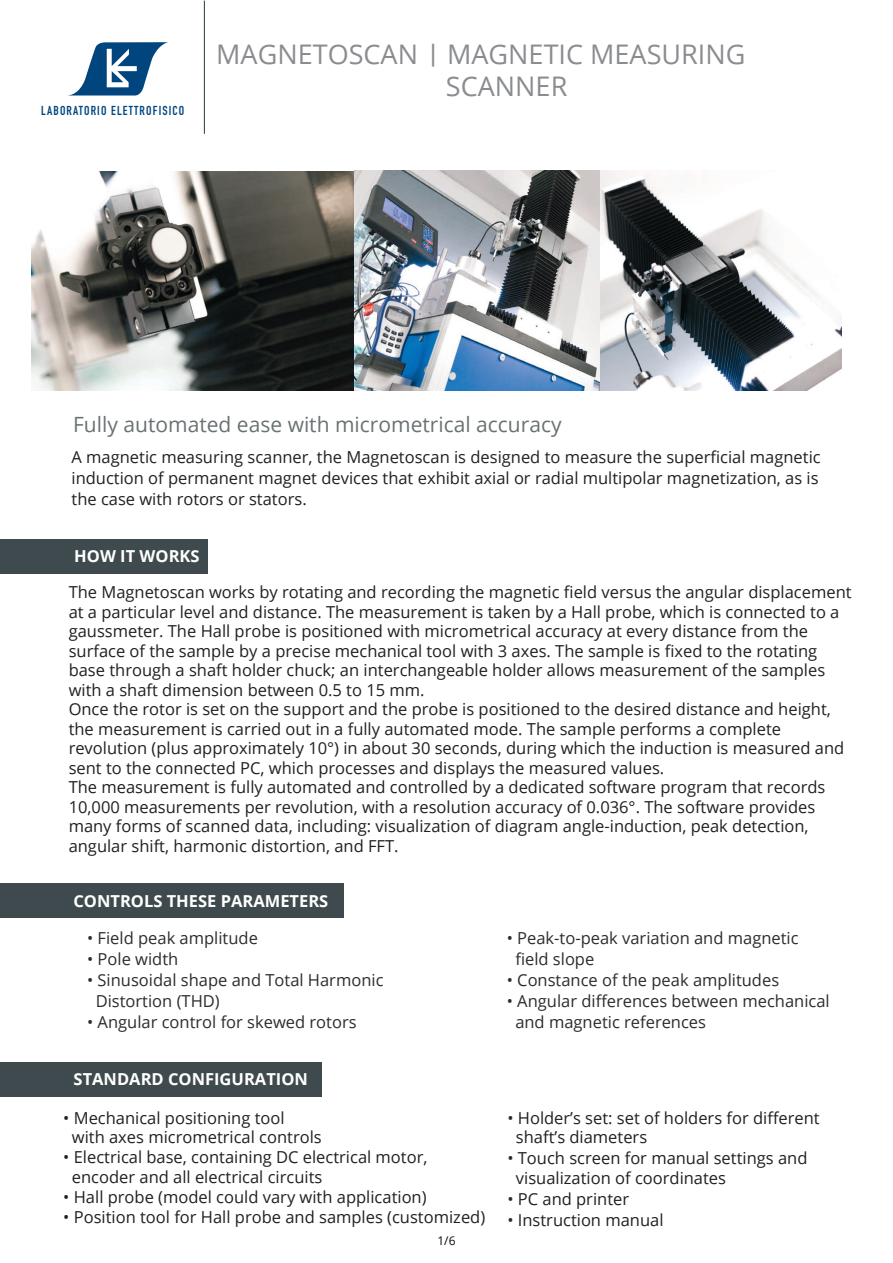
<style>
.page{position:relative;width:893px;height:1263px;background:#fff}
.page>*{position:absolute;margin:0;border:0;box-sizing:border-box;transform-origin:0 0}
.t1{font:27px/32.4px "Open Sans";color:#8a8c8f}
.t2{font:21px "Open Sans";color:#697273}
.t3{font:16.5px/19.5px "Open Sans";color:#231f20}
.t4{font:16.5px/21px "Open Sans";color:#2e2b2c}
.t5{font:700 16.5px "Open Sans";color:#fff}
.t6{font:12.75px "DIN Engschrift";letter-spacing:.09em;color:#01457f}
.t7{font:12px "Open Sans";color:#07090a}
.s1{font-family:"ST Heiti SC";font-weight:500;font-size:24px}
.s2{color:#2e2b2c}
</style>
<div class="page">
<div style="left:0;top:1062px;width:321px;height:34px;background:#3e4a4d"></div>
<img style="left:32px;top:171px;width:322px;height:219px">
<img style="left:354px;top:171px;width:488px;height:219px">
<hr style="left:204px;top:1px;width:1px;height:133px;background:#2d3d3f">
<svg style="left:67px;top:42px;width:101px;height:54px"></svg>
<div style="left:0;top:539px;width:208px;height:34px;background:#3e4a4d"></div>
<div style="left:0;top:883px;width:344px;height:34px;background:#3e4a4d"></div>
<p class="t6" style="left:41px;top:103px;width:145px">LABORATORIO ELETTROFISICO</p>
<h1 class="t1" style="left:446px;top:37px;width:301px;text-indent:-230px">MAGNETOSCAN <span class="s1">|</span> MAGNETIC MEASURING<br>SCANNER</h1>
<p class="t2" style="left:73px;top:409px;width:490px">Fully automated ease with micrometrical accuracy</p>
<p class="t3" style="left:72px;top:446px;width:751px;line-height:21px">A magnetic measuring scanner, the Magnetoscan is designed to measure the superficial magnetic induction of permanent magnet devices that exhibit axial or radial multipolar magnetization, as is the case with rotors or stators.</p>
<p class="t5" style="left:74px;top:545px;width:127px">HOW IT WORKS</p>
<p class="t3" style="left:69px;top:582px;width:784px">The Magnetoscan works by rotating and recording the magnetic field versus the angular displacement at a particular level and distance. The measurement is taken by a Hall probe, which is connected to a gaussmeter. The Hall probe is positioned with micrometrical accuracy at every distance from the surface of the sample by a precise mechanical tool with 3 axes. The sample is fixed to the rotating base through a shaft holder chuck; an interchangeable holder allows measurement of the samples with a shaft dimension between 0.5 to 15 mm.<br>Once the rotor is set on the support and the probe is positioned to the desired distance and height, the measurement is carried out in a fully automated mode. The sample performs a complete revolution (plus approximately 10°) in about 30 seconds, during which the induction is measured and sent to the connected PC, which processes and displays the measured values.<br>The measurement is fully automated and controlled by a dedicated software program that records 10,000 measurements per revolution, with a resolution accuracy of 0.036°. The software provides many forms of scanned data, including: visualization of diagram angle-induction, peak detection, angular shift, harmonic distortion, and FFT.</p>
<p class="t5" style="left:73px;top:889px;width:256px">CONTROLS THESE PARAMETERS</p>
<p class="t4" style="left:87px;top:927px;width:172px">• Field peak amplitude</p>
<p class="t4" style="left:87px;top:948px;width:93px">• Pole width</p>
<p class="t4" style="left:96px;top:969px;width:289px;text-indent:-9px">• Sinusoidal shape and Total Harmonic<br>Distortion (THD)</p>
<p class="t4" style="left:87px;top:1011px;width:271px">• Angular control for skewed rotors</p>
<p class="t5" style="left:74px;top:1068px;width:236px">STANDARD CONFIGURATION</p>
<p class="t3" style="left:72px;top:1107px;width:251px;text-indent:-9px">• Mechanical positioning tool with axes micrometrical controls</p>
<p class="t3" style="left:72px;top:1147px;width:357px;text-indent:-9px">• Electrical base, containing DC electrical motor, encoder and all electrical circuits</p>
<p class="t3" style="left:63px;top:1187px;width:365px">• Hall probe (model could vary with application)</p>
<p class="t3" style="left:63px;top:1206px;width:423px">• Position tool for Hall probe and samples (customized)</p>
<p class="t7" style="left:437px;top:1232px;width:20px">1/6</p>
<p class="t4" style="left:515px;top:927px;width:285px;text-indent:-9px">• Peak-to-peak variation and magnetic field slope</p>
<p class="t4" style="left:507px;top:969px;width:274px">• Constance of the peak amplitudes</p>
<p class="t4" style="left:515px;top:990px;width:316px;text-indent:-9px">• Angular differences between mechanical and magnetic references</p>
<p class="t3" style="left:516px;top:1107px;width:305px;text-indent:-9px"><span class="s2">•</span> Holder’s set: set of holders for different shaft’s diameters</p>
<p class="t3" style="left:516px;top:1148px;width:293px;text-indent:-9px"><span class="s2">•</span> Touch screen for manual settings and visualization of coordinates</p>
<p class="t3" style="left:507px;top:1189px;width:123px"><span class="s2">•</span> PC and printer</p>
<p class="t3" style="left:507px;top:1210px;width:158px"><span class="s2">•</span> Instruction manual</p>
</div>
